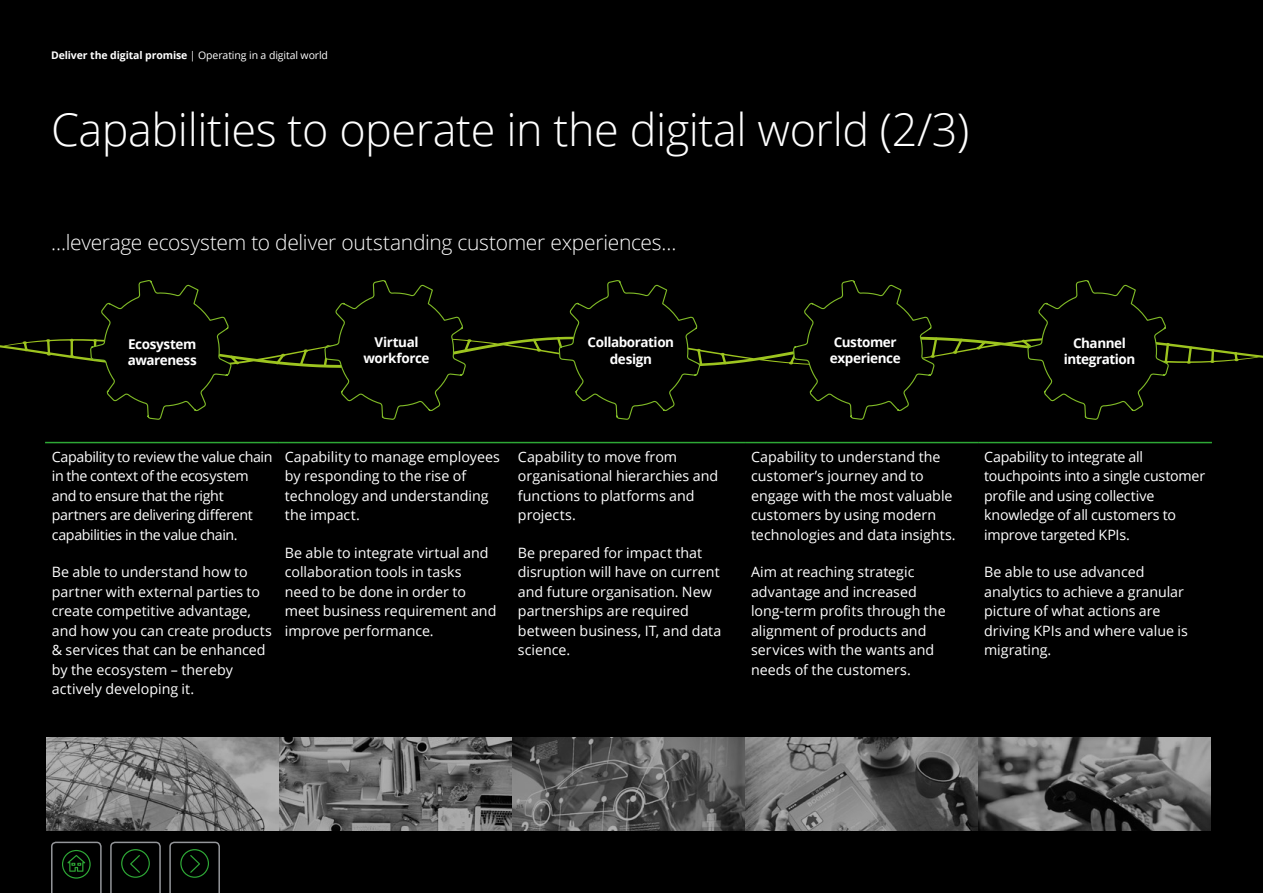
<style>
.page{position:relative;width:1263px;height:893px;background:#000}
.page>*{position:absolute;margin:0;border:0;box-sizing:border-box;transform-origin:0 0}
.t1{font:300 45px "Open Sans";letter-spacing:-.01em;color:#fff}
.t2{font:300 21px "Open Sans";letter-spacing:-.015em;color:#fff}
.t3{font:14.25px/19.5px "Open Sans";letter-spacing:-.005em;color:#fff}
.t4{font:14.25px/19.5px "Open Sans";letter-spacing:-.025em;color:#fff}
.t5{font:700 13.5px/16.5px "Open Sans";letter-spacing:-.03em;color:#fff;text-align:center}
.t6{font:10.5px "Open Sans";letter-spacing:-.01em;color:#fff}
.s1{font-weight:700}
</style>
<div class="page">
<hr style="left:45px;top:442px;width:234px;height:1px;background:#2ea836">
<hr style="left:279px;top:442px;width:233px;height:1px;background:#2ea836">
<hr style="left:512px;top:442px;width:233px;height:1px;background:#2ea836">
<hr style="left:745px;top:442px;width:233px;height:1px;background:#2ea836">
<hr style="left:978px;top:442px;width:234px;height:1px;background:#2ea836">
<svg style="left:0;top:280px;width:1263px;height:140px"></svg>
<svg style="left:46px;top:737px;width:1165px;height:94px"></svg>
<svg style="left:110px;top:842px;width:51px;height:51px"></svg>
<svg style="left:169px;top:842px;width:51px;height:51px"></svg>
<svg style="left:51px;top:841px;width:51px;height:52px"></svg>
<p class="t6" style="left:51px;top:48px;width:279px"><span class="s1">Deliver the digital promise</span> | Operating in a digital world</p>
<h1 class="t1" style="left:51px;top:99px;width:920px">Capabilities to operate in the digital world (2/3)</h1>
<h2 class="t2" style="left:51px;top:228px;width:627px">…leverage ecosystem to deliver outstanding customer experiences…</h2>
<p class="t5" style="left:128px;top:335px;width:71px;text-align:left">Ecosystem awareness</p>
<p class="t5" style="left:364px;top:333px;width:67px">Virtual workforce</p>
<p class="t5" style="left:588px;top:334px;width:88px">Collaboration design</p>
<p class="t5" style="left:830px;top:333px;width:72px;text-align:left">Customer experience</p>
<p class="t5" style="left:1064px;top:334px;width:73px">Channel integration</p>
<p class="t4" style="left:52px;top:447px;width:222px">Capability to review the value chain in the context of the ecosystem and to ensure that the right partners are delivering different capabilities in the value chain.</p>
<p class="t3" style="left:52px;top:562px;width:222px">Be able to understand how to partner with external parties to create competitive advantage, and how you can create products &amp; services that can be enhanced by the ecosystem – thereby actively developing it.</p>
<p class="t3" style="left:285px;top:447px;width:217px">Capability to manage employees by responding to the rise of technology and understanding the impact.</p>
<p class="t3" style="left:285px;top:543px;width:213px">Be able to integrate virtual and collaboration tools in tasks need to be done in order to meet business requirement and improve performance.</p>
<p class="t3" style="left:518px;top:447px;width:202px">Capability to move from organisational hierarchies and functions to platforms and projects.</p>
<p class="t3" style="left:518px;top:543px;width:205px">Be prepared for impact that disruption will have on current and future organisation. New partnerships are required between business, IT, and data science.</p>
<p class="t3" style="left:751px;top:446px;width:206px">Capability to understand the customer’s journey and to engage with the most valuable customers by using modern technologies and data insights.</p>
<p class="t3" style="left:751px;top:562px;width:196px">Aim at reaching strategic advantage and increased long-term profits through the alignment of products and services with the wants and needs of the customers.</p>
<p class="t3" style="left:984px;top:446px;width:223px">Capability to integrate all touchpoints into a single customer profile and using collective knowledge of all customers to improve targeted KPIs.</p>
<p class="t3" style="left:984px;top:562px;width:205px">Be able to use advanced analytics to achieve a granular picture of what actions are driving KPIs and where value is migrating.</p>
</div>
